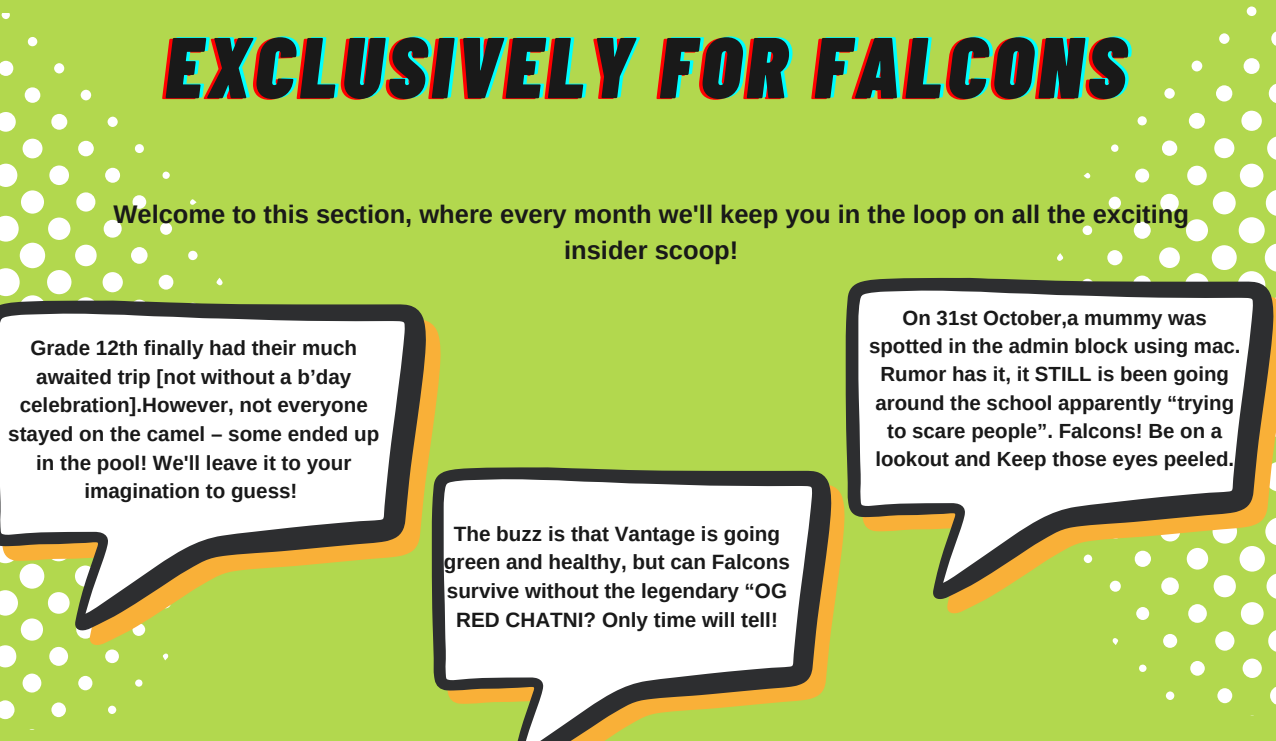
<style>
.page{position:relative;width:1276px;height:741px;background:#fff}
.page>*{position:absolute;margin:0;border:0;box-sizing:border-box;transform-origin:0 0}
.t1{font:italic 900 86.1px "Barlow Condensed";letter-spacing:.06em;color:#f00}
.t2{font:700 25.5px/36px "Arimo";color:#191919;text-align:center}
.t3{font:700 20.7px/28.7px "Arimo";color:#191919;text-align:center}
.t4{font:700 20.55px/28.5px "Arimo";color:#191919;text-align:center}
.t5{font:700 20.4px/28.3px "Arimo";color:#191919;text-align:center}
</style>
<div class="page">
<div style="left:0;top:0;width:1276px;height:740px;background:#b2d84e"></div>
<svg style="left:0;top:268px;width:20px;height:28px"></svg>
<svg style="left:19px;top:295px;width:27px;height:27px"></svg>
<svg style="left:0;top:215px;width:19px;height:26px"></svg>
<div style="left:20px;top:242px;width:25px;height:26px;background:#fff;border-radius:50%"></div>
<svg style="left:47px;top:270px;width:25px;height:24px"></svg>
<svg style="left:0;top:163px;width:17px;height:24px"></svg>
<svg style="left:74px;top:297px;width:24px;height:23px"></svg>
<div style="left:21px;top:190px;width:23px;height:23px;background:#fff;border-radius:50%"></div>
<div style="left:48px;top:217px;width:22px;height:23px;background:#fff;border-radius:50%"></div>
<svg style="left:0;top:645px;width:17px;height:22px"></svg>
<div style="left:75px;top:244px;width:22px;height:22px;background:#fff;border-radius:50%"></div>
<div style="left:102px;top:272px;width:21px;height:20px;background:#fff;border-radius:50%"></div>
<svg style="left:0;top:112px;width:16px;height:20px"></svg>
<div style="left:22px;top:138px;width:21px;height:20px;background:#fff;border-radius:50%"></div>
<div style="left:49px;top:165px;width:20px;height:20px;background:#fff;border-radius:50%"></div>
<div style="left:76px;top:192px;width:19px;height:20px;background:#fff;border-radius:50%"></div>
<div style="left:49px;top:646px;width:19px;height:19px;background:#fff;border-radius:50%"></div>
<div style="left:23px;top:673px;width:18px;height:19px;background:#fff;border-radius:50%"></div>
<svg style="left:0;top:700px;width:15px;height:18px"></svg>
<div style="left:104px;top:219px;width:18px;height:19px;background:#fff;border-radius:50%"></div>
<div style="left:131px;top:247px;width:17px;height:17px;background:#fff;border-radius:50%"></div>
<div style="left:51px;top:114px;width:17px;height:16px;background:#fff;border-radius:50%"></div>
<div style="left:25px;top:87px;width:15px;height:16px;background:#fff;border-radius:50%"></div>
<div style="left:78px;top:141px;width:16px;height:15px;background:#fff;border-radius:50%"></div>
<svg style="left:0;top:61px;width:14px;height:15px"></svg>
<div style="left:105px;top:168px;width:15px;height:15px;background:#fff;border-radius:50%"></div>
<div style="left:159px;top:274px;width:14px;height:15px;background:#fff;border-radius:50%"></div>
<div style="left:51px;top:702px;width:15px;height:15px;background:#fff;border-radius:50%"></div>
<div style="left:78px;top:675px;width:14px;height:15px;background:#fff;border-radius:50%"></div>
<div style="left:132px;top:195px;width:14px;height:14px;background:#fff;border-radius:50%"></div>
<div style="left:105px;top:649px;width:14px;height:14px;background:#fff;border-radius:50%"></div>
<div style="left:160px;top:222px;width:12px;height:13px;background:#fff;border-radius:50%"></div>
<div style="left:81px;top:90px;width:10px;height:10px;background:#fff;border-radius:50%"></div>
<svg style="left:107px;top:116px;width:11px;height:11px"></svg>
<div style="left:54px;top:63px;width:10px;height:10px;background:#fff;border-radius:50%"></div>
<div style="left:28px;top:37px;width:9px;height:9px;background:#fff;border-radius:50%"></div>
<div style="left:188px;top:250px;width:10px;height:10px;background:#fff;border-radius:50%"></div>
<div style="left:135px;top:144px;width:9px;height:9px;background:#fff;border-radius:50%"></div>
<div style="left:108px;top:705px;width:8px;height:8px;background:#fff;border-radius:50%"></div>
<svg style="left:2px;top:14px;width:8px;height:5px"></svg>
<div style="left:135px;top:679px;width:8px;height:7px;background:#fff;border-radius:50%"></div>
<div style="left:162px;top:171px;width:8px;height:8px;background:#fff;border-radius:50%"></div>
<svg style="left:216px;top:277px;width:7px;height:8px"></svg>
<svg style="left:163px;top:653px;width:6px;height:7px"></svg>
<svg style="left:190px;top:199px;width:7px;height:6px"></svg>
<svg style="left:1265px;top:243px;width:11px;height:29px"></svg>
<div style="left:1237px;top:271px;width:28px;height:28px;background:#fff;border-radius:50%"></div>
<svg style="left:1266px;top:190px;width:10px;height:26px"></svg>
<div style="left:1238px;top:217px;width:26px;height:26px;background:#fff;border-radius:50%"></div>
<svg style="left:1211px;top:245px;width:26px;height:25px"></svg>
<svg style="left:1267px;top:136px;width:9px;height:24px"></svg>
<div style="left:1185px;top:273px;width:24px;height:24px;background:#fff;border-radius:50%"></div>
<div style="left:1240px;top:163px;width:23px;height:24px;background:#fff;border-radius:50%"></div>
<div style="left:1213px;top:191px;width:22px;height:23px;background:#fff;border-radius:50%"></div>
<svg style="left:1268px;top:630px;width:8px;height:22px"></svg>
<div style="left:1241px;top:602px;width:23px;height:22px;background:#fff;border-radius:50%"></div>
<div style="left:1186px;top:219px;width:22px;height:22px;background:#fff;border-radius:50%"></div>
<div style="left:1159px;top:247px;width:21px;height:21px;background:#fff;border-radius:50%"></div>
<svg style="left:1269px;top:83px;width:7px;height:20px"></svg>
<div style="left:1241px;top:111px;width:21px;height:20px;background:#fff;border-radius:50%"></div>
<div style="left:1214px;top:138px;width:20px;height:20px;background:#fff;border-radius:50%"></div>
<div style="left:1187px;top:166px;width:20px;height:19px;background:#fff;border-radius:50%"></div>
<div style="left:1215px;top:630px;width:19px;height:20px;background:#fff;border-radius:50%"></div>
<div style="left:1242px;top:658px;width:20px;height:19px;background:#fff;border-radius:50%"></div>
<svg style="left:1270px;top:687px;width:6px;height:18px"></svg>
<svg style="left:1132px;top:275px;width:19px;height:19px"></svg>
<div style="left:1188px;top:603px;width:19px;height:19px;background:#fff;border-radius:50%"></div>
<div style="left:1160px;top:193px;width:19px;height:19px;background:#fff;border-radius:50%"></div>
<div style="left:1133px;top:221px;width:18px;height:18px;background:#fff;border-radius:50%"></div>
<div style="left:1216px;top:85px;width:16px;height:17px;background:#fff;border-radius:50%"></div>
<div style="left:1243px;top:58px;width:16px;height:16px;background:#fff;border-radius:50%"></div>
<div style="left:1189px;top:113px;width:16px;height:16px;background:#fff;border-radius:50%"></div>
<svg style="left:1271px;top:31px;width:5px;height:15px"></svg>
<div style="left:1162px;top:140px;width:15px;height:16px;background:#fff;border-radius:50%"></div>
<div style="left:1107px;top:250px;width:15px;height:15px;background:#fff;border-radius:50%"></div>
<div style="left:1217px;top:687px;width:15px;height:16px;background:#fff;border-radius:50%"></div>
<div style="left:1190px;top:660px;width:15px;height:15px;background:#fff;border-radius:50%"></div>
<div style="left:1135px;top:168px;width:14px;height:14px;background:#fff;border-radius:50%"></div>
<div style="left:1163px;top:633px;width:14px;height:14px;background:#fff;border-radius:50%"></div>
<div style="left:1136px;top:606px;width:13px;height:14px;background:#fff;border-radius:50%"></div>
<div style="left:1108px;top:196px;width:13px;height:13px;background:#fff;border-radius:50%"></div>
<div style="left:1191px;top:60px;width:11px;height:11px;background:#fff;border-radius:50%"></div>
<div style="left:1164px;top:88px;width:11px;height:11px;background:#fff;border-radius:50%"></div>
<div style="left:1219px;top:33px;width:10px;height:11px;background:#fff;border-radius:50%"></div>
<div style="left:1246px;top:6px;width:10px;height:10px;background:#fff;border-radius:50%"></div>
<div style="left:1082px;top:225px;width:10px;height:10px;background:#fff;border-radius:50%"></div>
<div style="left:1137px;top:116px;width:10px;height:9px;background:#fff;border-radius:50%"></div>
<div style="left:1166px;top:691px;width:8px;height:8px;background:#fff;border-radius:50%"></div>
<div style="left:1139px;top:664px;width:7px;height:7px;background:#fff;border-radius:50%"></div>
<div style="left:1111px;top:144px;width:7px;height:8px;background:#fff;border-radius:50%"></div>
<svg style="left:1057px;top:253px;width:6px;height:8px"></svg>
<svg style="left:1112px;top:638px;width:6px;height:6px"></svg>
<svg style="left:1083px;top:173px;width:7px;height:5px"></svg>
<svg style="left:20px;top:321px;width:420px;height:323px"></svg>
<svg style="left:0;top:300px;width:426px;height:330px"></svg>
<svg style="left:0;top:313px;width:405px;height:300px;background:#e1e2cd"></svg>
<svg style="left:831px;top:485px;width:13px;height:145px;fill:#f9b038"></svg>
<svg style="left:431px;top:467px;width:400px;height:231px;background:#625e36"></svg>
<svg style="left:443px;top:479px;width:369px;height:261px;background:#e1e1ce"></svg>
<svg style="left:947px;top:297px;width:329px;height:316px"></svg>
<svg style="left:845px;top:278px;width:428px;height:321px"></svg>
<svg style="left:858px;top:290px;width:395px;height:292px;background:#dfe0cb"></svg>
<h1 class="t1" style="left:161px;top:7px;width:962px">EXCLUSIVELY FOR FALCONS</h1>
<p class="t2" style="left:113px;top:196px;width:1077px">Welcome to this section, where every month we'll keep you in the loop on all the exciting insider scoop!</p>
<p class="t4" style="left:8px;top:334px;width:373px">Grade 12th finally had their much awaited trip [not without a b’day celebration].However, not everyone stayed on the camel – some ended up in the pool! We'll leave it to your imagination to guess!</p>
<p class="t3" style="left:444px;top:519px;width:348px">The buzz is that Vantage is going green and healthy, but can Falcons survive without the legendary &lt;OG RED CHATNI? Only time will tell!</p>
<p class="t5" style="left:869px;top:303px;width:373px">On 31st October,a mummy was spotted in the admin block using mac.<br>Rumor has it, it STILL is been going around the school apparently &lt;trying to scare people=. Falcons! Be on a lookout and Keep those eyes peeled.</p>
</div>
